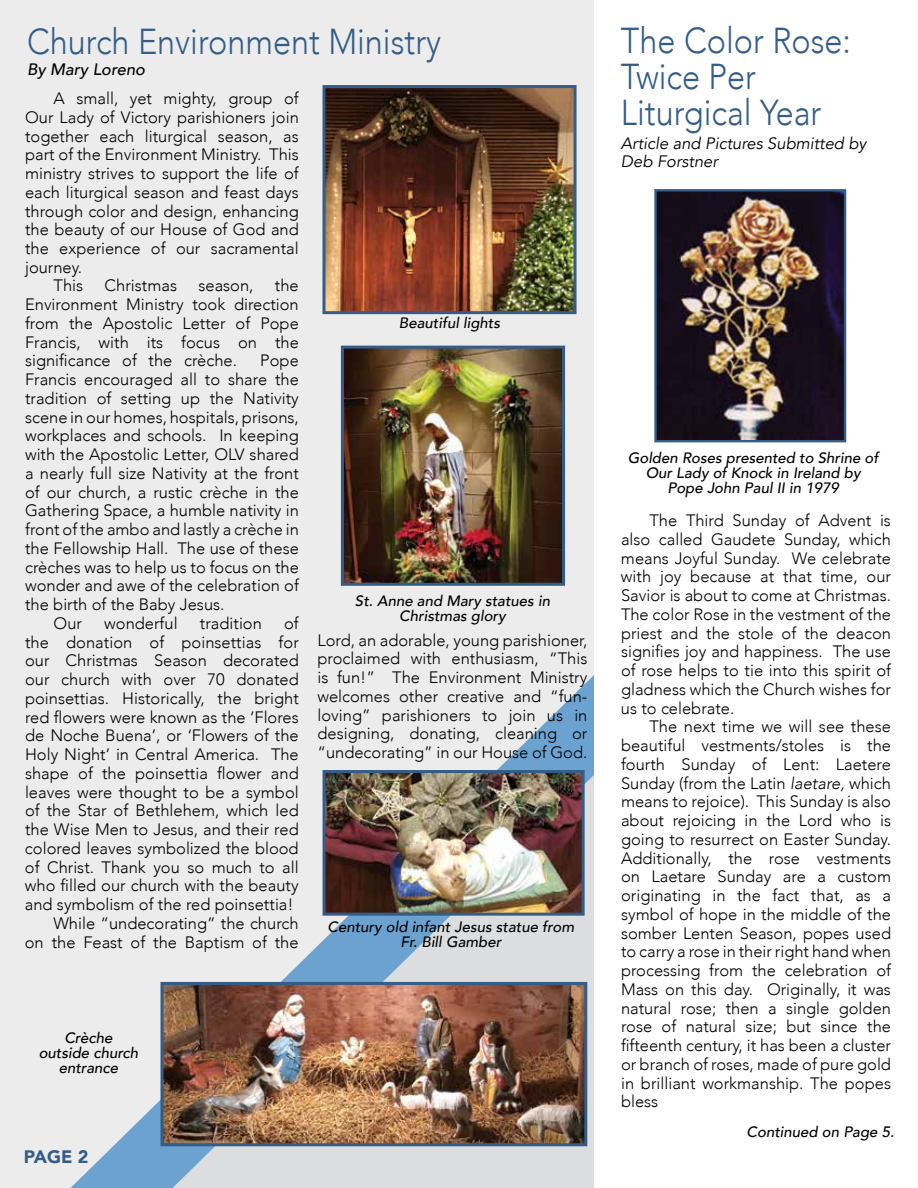
<style>
.page{position:relative;width:918px;height:1188px;background:#fff}
.page>*{position:absolute;margin:0;border:0;box-sizing:border-box;transform-origin:0 0}
.t1{font:300 36px/36px "Avenir";color:#335d87;scale:.9 1}
.t2{font:900 18px "Avenir";color:#335d87}
.t3{font:300 16.5px/18.8px "Avenir";color:#000;text-align:justify}
.t4{font:italic 16.5px/18.8px "Avenir";color:#000}
.t5{font:italic 500 16.5px "Avenir";color:#000}
.t6{font:italic 500 15px/15px "Avenir";color:#000;text-align:center}
.s1{font-style:italic}
</style>
<div class="page">
<div style="left:0;top:0;width:594px;height:1188px;background:#ececec"></div>
<svg style="left:70px;top:675px;width:524px;height:513px"></svg>
<svg style="left:173px;top:775px;width:421px;height:413px"></svg>
<svg style="left:70px;top:675px;width:377px;height:9px"></svg>
<div style="left:525px;top:891px;width:69px;height:68px;background:#dcddde"></div>
<img style="left:164px;top:986px;width:419px;height:156px">
<div style="left:160px;top:982px;width:427px;height:164px;border:3px solid #335d87"></div>
<img style="left:345px;top:350px;width:216px;height:232px">
<div style="left:341px;top:346px;width:224px;height:240px;border:3px solid #335d87"></div>
<img style="left:327px;top:774px;width:254px;height:138px">
<div style="left:323px;top:770px;width:262px;height:146px;border:3px solid #335d87"></div>
<img style="left:326px;top:89px;width:247px;height:221px">
<div style="left:322px;top:85px;width:255px;height:229px;border:3px solid #335d87"></div>
<img style="left:657px;top:192px;width:186px;height:247px">
<div style="left:654px;top:189px;width:192px;height:253px;border:2px solid #335d87"></div>
<h1 class="t1" style="left:27px;top:24px;width:462px">Church Environment Ministry</h1>
<p class="t5" style="left:27px;top:60px;width:120px">By Mary Loreno</p>
<p class="t3" style="left:54px;top:89px;width:247px">A small, yet mighty, group of</p>
<p class="t3" style="left:25px;top:108px;width:275px">Our Lady of Victory parishioners join</p>
<p class="t3" style="left:25px;top:126px;width:275px">together each liturgical season, as</p>
<p class="t3" style="left:25px;top:145px;width:275px">part of the Environment Ministry. This</p>
<p class="t3" style="left:25px;top:164px;width:275px">ministry strives to support the life of</p>
<p class="t3" style="left:25px;top:183px;width:275px">each liturgical season and feast days</p>
<p class="t3" style="left:25px;top:201px;width:275px">through color and design, enhancing</p>
<p class="t3" style="left:25px;top:220px;width:275px">the beauty of our House of God and</p>
<p class="t3" style="left:25px;top:239px;width:275px">the experience of our sacramental</p>
<p class="t3" style="left:25px;top:258px;width:59px">journey.</p>
<p class="t3" style="left:54px;top:276px;width:31px">This</p>
<p class="t3" style="left:105px;top:276px;width:74px">Christmas</p>
<p class="t3" style="left:198px;top:276px;width:57px">season,</p>
<p class="t3" style="left:25px;top:276px;width:275px;text-indent:250px">the Environment Ministry took direction from the Apostolic Letter of Pope Francis, with its focus on the significance of the crèche.</p>
<p class="t3" style="left:260px;top:351px;width:40px">Pope</p>
<p class="t3" style="left:25px;top:370px;width:275px">Francis encouraged all to share the</p>
<p class="t3" style="left:25px;top:389px;width:275px">tradition of setting up the Nativity</p>
<p class="t3" style="left:25px;top:408px;width:275px">scene in our homes, hospitals, prisons,</p>
<p class="t3" style="left:25px;top:426px;width:275px">workplaces and schools. In keeping</p>
<p class="t3" style="left:25px;top:445px;width:275px">with the Apostolic Letter, OLV shared</p>
<p class="t3" style="left:25px;top:464px;width:275px">a nearly full size Nativity at the front</p>
<p class="t3" style="left:25px;top:483px;width:275px">of our church, a rustic crèche in the</p>
<p class="t3" style="left:25px;top:501px;width:275px">Gathering Space, a humble nativity in</p>
<p class="t3" style="left:25px;top:520px;width:275px">front of the ambo and lastly a crèche in</p>
<p class="t3" style="left:25px;top:539px;width:275px">the Fellowship Hall. The use of these</p>
<p class="t3" style="left:25px;top:558px;width:275px">crèches was to help us to focus on the</p>
<p class="t3" style="left:25px;top:576px;width:275px">wonder and awe of the celebration of</p>
<p class="t3" style="left:25px;top:595px;width:201px">the birth of the Baby Jesus.</p>
<p class="t3" style="left:54px;top:614px;width:30px">Our</p>
<p class="t3" style="left:104px;top:614px;width:75px">wonderful</p>
<p class="t3" style="left:200px;top:614px;width:64px">tradition</p>
<p class="t3" style="left:284px;top:614px;width:16px">of</p>
<p class="t3" style="left:25px;top:633px;width:275px">the donation of poinsettias for</p>
<p class="t3" style="left:25px;top:651px;width:275px">our Christmas Season decorated</p>
<p class="t3" style="left:25px;top:670px;width:275px">our church with over 70 donated</p>
<p class="t3" style="left:25px;top:689px;width:275px">poinsettias. Historically, the bright</p>
<p class="t3" style="left:25px;top:708px;width:275px">red flowers were known as the ‘Flores</p>
<p class="t3" style="left:25px;top:726px;width:275px">de Noche Buena’, or ‘Flowers of the</p>
<p class="t3" style="left:25px;top:745px;width:275px">Holy Night’ in Central America. The</p>
<p class="t3" style="left:25px;top:764px;width:275px">shape of the poinsettia flower and</p>
<p class="t3" style="left:25px;top:783px;width:275px">leaves were thought to be a symbol</p>
<p class="t3" style="left:25px;top:801px;width:275px">of the Star of Bethlehem, which led</p>
<p class="t3" style="left:25px;top:820px;width:275px">the Wise Men to Jesus, and their red</p>
<p class="t3" style="left:25px;top:839px;width:275px">colored leaves symbolized the blood</p>
<p class="t3" style="left:25px;top:858px;width:275px">of Christ. Thank you so much to all</p>
<p class="t3" style="left:25px;top:876px;width:275px">who filled our church with the beauty</p>
<p class="t3" style="left:25px;top:895px;width:270px">and symbolism of the red poinsettia!</p>
<p class="t3" style="left:53px;top:914px;width:247px">While “undecorating” the church</p>
<p class="t3" style="left:25px;top:932px;width:275px">on the Feast of the Baptism of the</p>
<p class="t6" style="left:399px;top:315px;width:103px">Beautiful lights</p>
<p class="t6" style="left:355px;top:593px;width:197px">St. Anne and Mary statues in<br>Christmas glory</p>
<p class="t3" style="left:317px;top:631px;width:272px">Lord, an adorable, young parishioner, proclaimed with enthusiasm, “This is fun!” The Environment Ministry welcomes other creative and “fun&shy;loving” parishioners to join us in designing, donating, cleaning or “undecorating” in our House of God.</p>
<p class="t6" style="left:328px;top:920px;width:248px">Century old infant Jesus statue from<br>Fr. Bill Gamber</p>
<p class="t6" style="left:39px;top:1031px;width:101px">Crèche outside church entrance</p>
<p class="t2" style="left:24px;top:1141px;width:66px">PAGE 2</p>
<h1 class="t1" style="left:621px;top:22px;width:257px">The Color Rose:<br>Twice Per<br>Liturgical Year</h1>
<p class="t4" style="left:621px;top:134px;width:247px">Article and Pictures Submitted by<br>Deb Forstner</p>
<p class="t6" style="left:628px;top:450px;width:252px">Golden Roses presented to Shrine of<br>Our Lady of Knock in Ireland by<br>Pope John Paul II in 1979</p>
<p class="t3" style="left:621px;top:511px;width:272px;text-indent:29px">The Third Sunday of Advent is also called Gaudete Sunday, which means Joyful Sunday. We celebrate with joy because at that time, our Savior is about to come at Christmas.<br>The color Rose in the vestment of the priest and the stole of the deacon signifies joy and happiness. The use of rose helps to tie into this spirit of gladness which the Church wishes for us to celebrate.</p>
<p class="t3" style="left:621px;top:717px;width:272px;text-indent:28px">The next time we will see these beautiful vestments/stoles is the fourth Sunday of Lent: Laetere Sunday (from the Latin <span class="s1">laetare,</span> which means to rejoice). This Sunday is also about rejoicing in the Lord who is going to resurrect on Easter Sunday.<br>Additionally, the rose vestments on Laetare Sunday are a custom originating in the fact that, as a symbol of hope in the middle of the somber Lenten Season, popes used to carry a rose in their right hand when processing from the celebration of Mass on this day. Originally, it was natural rose; then a single golden rose of natural size; but since the fifteenth century, it has been a cluster or branch of roses, made of pure gold in brilliant workmanship. The popes bless</p>
<p class="t6" style="left:747px;top:1125px;width:149px">Continued on Page 5.</p>
</div>
